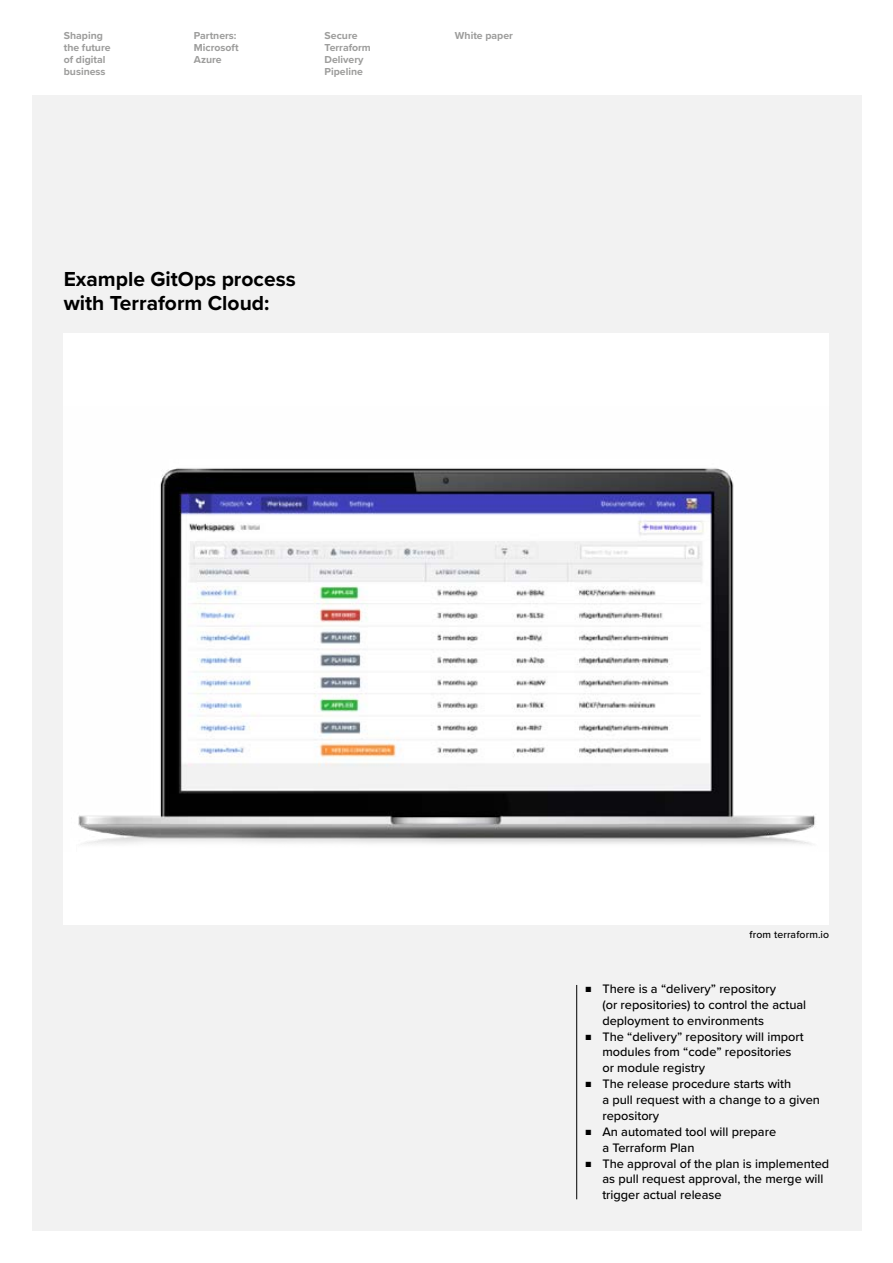
<style>
.page{position:relative;width:893px;height:1263px;background:#fff}
.page>*{position:absolute;margin:0;border:0;box-sizing:border-box;transform-origin:0 0}
.t1{font:700 21px/24px "Proxima Nova";color:#000}
.t2{font:500 12.75px/15.9px "Proxima Nova";color:#000}
.t3{font:700 10.5px/12px "Proxima Nova";color:#9d9d9c}
.t4{font:500 10.5px "Proxima Nova";letter-spacing:.01em;color:#000}
.s1{font-size:9px}
</style>
<div class="page">
<div style="left:32px;top:96px;width:829px;height:1135px;background:#f2f2f2"></div>
<hr style="left:576px;top:985px;width:1px;height:214px;background:#000">
<div style="left:64px;top:333px;width:765px;height:591px;background:#fff"></div>
<img style="left:78px;top:468px;width:738px;height:377px">
<p class="t3" style="left:64px;top:29px;width:48px">Shaping the future of digital business</p>
<p class="t3" style="left:194px;top:29px;width:46px">Partners:<br>Microsoft<br>Azure</p>
<p class="t3" style="left:325px;top:29px;width:48px">Secure<br>Terraform<br>Delivery<br>Pipeline</p>
<p class="t3" style="left:455px;top:29px;width:60px">White paper</p>
<h1 class="t1" style="left:64px;top:267px;width:234px">Example GitOps process with Terraform Cloud:</h1>
<p class="t4" style="left:749px;top:927px;width:81px">from terraform.io</p>
<p class="t2" style="left:602px;top:980px;width:205px;text-indent:-17px"><span class="s1">■</span> There is a “delivery” repository<br>(or repositories) to control the actual deployment to environments</p>
<p class="t2" style="left:602px;top:1028px;width:203px;text-indent:-17px"><span class="s1">■</span> The “delivery” repository will import modules from “code” repositories or module registry</p>
<p class="t2" style="left:602px;top:1075px;width:219px;text-indent:-17px"><span class="s1">■</span> The release procedure starts with<br>a pull request with a change to a given repository</p>
<p class="t2" style="left:602px;top:1123px;width:175px;text-indent:-17px"><span class="s1">■</span> An automated tool will prepare a Terraform Plan</p>
<p class="t2" style="left:602px;top:1155px;width:228px;text-indent:-17px"><span class="s1">■</span> The approval of the plan is implemented as pull request approval, the merge will trigger actual release</p>
</div>
